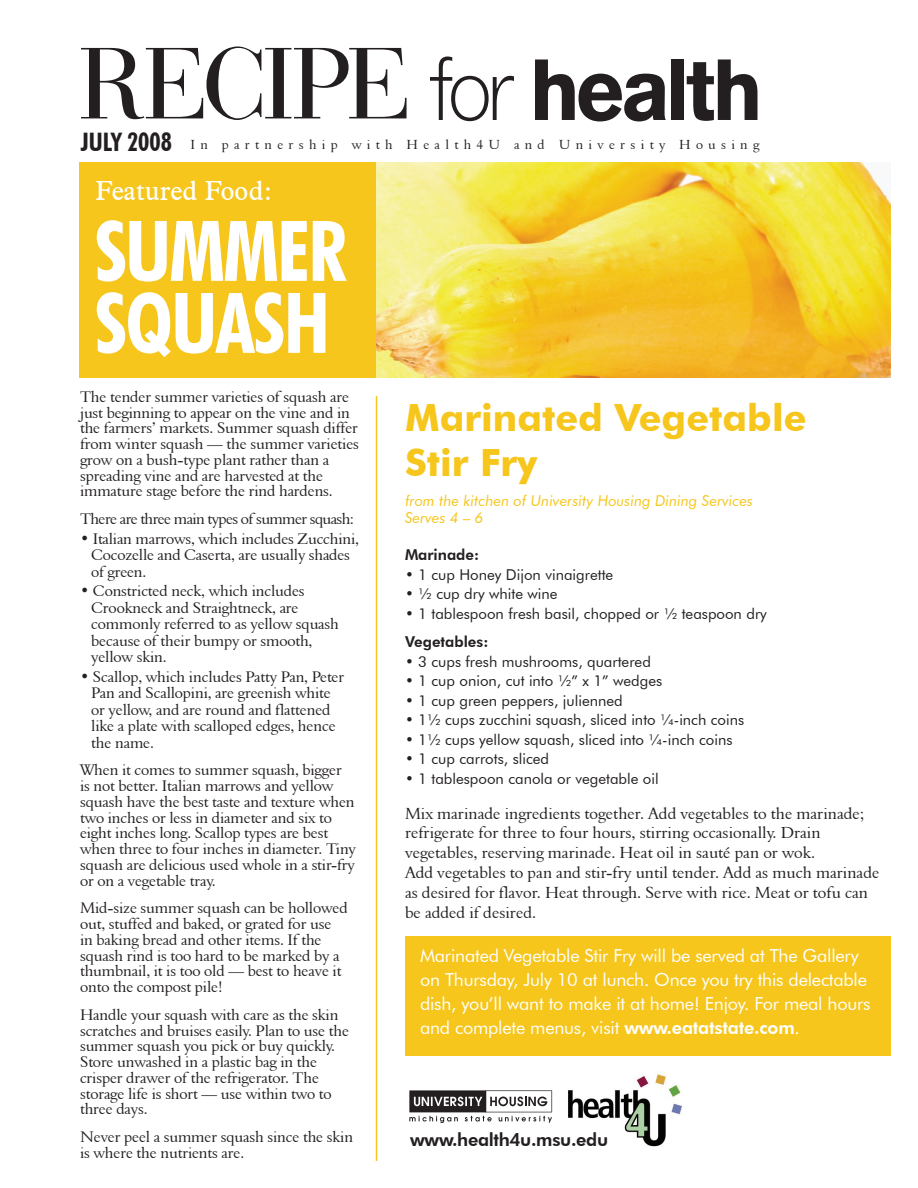
<style>
.page{position:relative;width:918px;height:1188px;background:#fff}
.page>*{position:absolute;margin:0;border:0;box-sizing:border-box;transform-origin:0 0}
.heading_1{font:700 condensed 84px/72px "Futura BT";letter-spacing:-.025em;color:#fff}
.t1{font:700 37.5px/45px "Futura BT";color:#f6c61c}
.heading_1-2{font:27px "Aldine 721 BT";color:#fff}
.t2{font:700 condensed 25.5px "Futura BT";color:#231f20}
.t3{font:18px/24px "Futura BT";letter-spacing:-.01em;color:#fff}
.t4{font:800 18px "Futura BT";letter-spacing:-.02em;color:#231f20}
.t5{font:16.5px/19.8px "Aldine 401 BT Roman A";color:#231f20}
.t6{font:15.75px/15.8px "Aldine 401 BT Roman A";letter-spacing:-.01em;color:#231f20}
.t7{font:15.75px "Aldine 401 BT Roman A";letter-spacing:-.04em;color:#231f20}
.t8{font:15px "Futura BT";color:#231f20}
.t9{font:italic 15px "Futura BT";color:#f6c61c}
.t10{font:800 15px "Futura BT";color:#231f20}
.t11{font:13.5px "Aldine 401 BT Roman A";letter-spacing:.39em;color:#231f20}
.s1{font-weight:800}
</style>
<div class="page">
<div style="left:79px;top:163px;width:298px;height:215px;background:#f6c61c"></div>
<img style="left:377px;top:163px;width:514px;height:215px">
<hr style="left:376px;top:396px;width:1px;height:765px;background:#f6c61c">
<div style="left:405px;top:936px;width:486px;height:119px;background:#f6c61c"></div>
<img style="left:568px;top:1074px;width:114px;height:73px">
<svg style="left:409px;top:1090px;width:143px;height:33px"></svg>
<svg style="left:81px;top:46px;width:326px;height:74px"></svg>
<svg style="left:430px;top:57px;width:84px;height:64px"></svg>
<svg style="left:535px;top:59px;width:131px;height:62px"></svg>
<div style="left:671px;top:59px;width:13px;height:61px;background:#231f20"></div>
<svg style="left:687px;top:59px;width:70px;height:62px"></svg>
<p class="t2" style="left:81px;top:127px;width:93px">JULY 2008</p>
<p class="t11" style="left:190px;top:136px;width:570px">In partnership with Health4U and University Housing</p>
<p class="heading_1-2" style="left:95px;top:174px;width:179px">Featured Food:</p>
<p class="heading_1" style="left:95px;top:214px;width:253px">SUMMER<br>SQUASH</p>
<p class="t6" style="left:80px;top:389px;width:280px">The tender summer varieties of squash are just beginning to appear on the vine and in the farmers’ markets. Summer squash differ from winter squash — the summer varieties grow on a bush-type plant rather than a spreading vine and are harvested at the immature stage before the rind hardens.</p>
<p class="t7" style="left:80px;top:509px;width:276px">There are three main types of summer squash:</p>
<p class="t6" style="left:80px;top:530px;width:280px">• Italian marrows, which includes Zucchini,</p>
<p class="t6" style="left:91px;top:546px;width:260px;line-height:16.5px">Cocozelle and Caserta, are usually shades of green.</p>
<p class="t6" style="left:80px;top:583px;width:226px">• Constricted neck, which includes</p>
<p class="t6" style="left:91px;top:599px;width:209px">Crookneck and Straightneck, are</p>
<p class="t6" style="left:91px;top:616px;width:249px">commonly referred to as yellow squash</p>
<p class="t6" style="left:91px;top:632px;width:223px">because of their bumpy or smooth,</p>
<p class="t6" style="left:91px;top:649px;width:77px">yellow skin.</p>
<p class="t6" style="left:80px;top:668px;width:266px">• Scallop, which includes Patty Pan, Peter</p>
<p class="t6" style="left:91px;top:684px;width:241px;line-height:16.5px">Pan and Scallopini, are greenish white or yellow, and are round and flattened</p>
<p class="t6" style="left:91px;top:717px;width:246px;line-height:16.5px">like a plate with scalloped edges, hence the name.</p>
<p class="t6" style="left:80px;top:762px;width:277px">When it comes to summer squash, bigger<br>is not better. Italian marrows and yellow squash have the best taste and texture when two inches or less in diameter and six to eight inches long. Scallop types are best when three to four inches in diameter. Tiny squash are delicious used whole in a stir-fry or on a vegetable tray.</p>
<p class="t6" style="left:80px;top:900px;width:269px">Mid-size summer squash can be hollowed out, stuffed and baked, or grated for use in baking bread and other items. If the squash rind is too hard to be marked by a thumbnail, it is too old — best to heave it onto the compost pile!</p>
<p class="t6" style="left:80px;top:1007px;width:270px">Handle your squash with care as the skin scratches and bruises easily. Plan to use the summer squash you pick or buy quickly.<br>Store unwashed in a plastic bag in the crisper drawer of the refrigerator. The storage life is short — use within two to three days.</p>
<p class="t6" style="left:80px;top:1129px;width:275px">Never peel a summer squash since the skin is where the nutrients are.</p>
<p class="t1" style="left:405px;top:395px;width:403px">Marinated Vegetable<br>Stir Fry</p>
<p class="t9" style="left:405px;top:492px;width:350px">from the kitchen of University Housing Dining Services</p>
<p class="t9" style="left:405px;top:508px;width:80px">Serves 4 – 6</p>
<p class="t10" style="left:405px;top:546px;width:76px">Marinade:</p>
<p class="t8" style="left:405px;top:565px;width:210px">• 1 cup Honey Dijon vinaigrette</p>
<p class="t8" style="left:405px;top:585px;width:154px">• ½ cup dry white wine</p>
<p class="t8" style="left:405px;top:604px;width:363px">• 1 tablespoon fresh basil, chopped or ½ teaspoon dry</p>
<p class="t10" style="left:405px;top:633px;width:85px">Vegetables:</p>
<p class="t8" style="left:405px;top:652px;width:247px">• 3 cups fresh mushrooms, quartered</p>
<p class="t8" style="left:405px;top:672px;width:259px">• 1 cup onion, cut into ½” x 1” wedges</p>
<p class="t8" style="left:405px;top:691px;width:219px">• 1 cup green peppers, julienned</p>
<p class="t8" style="left:405px;top:711px;width:341px">• 1½ cups zucchini squash, sliced into ¼-inch coins</p>
<p class="t8" style="left:405px;top:730px;width:329px">• 1½ cups yellow squash, sliced into ¼-inch coins</p>
<p class="t8" style="left:405px;top:750px;width:146px">• 1 cup carrots, sliced</p>
<p class="t8" style="left:405px;top:769px;width:255px">• 1 tablespoon canola or vegetable oil</p>
<p class="t5" style="left:405px;top:803px;width:476px">Mix marinade ingredients together. Add vegetables to the marinade; refrigerate for three to four hours, stirring occasionally. Drain vegetables, reserving marinade. Heat oil in sauté pan or wok.<br>Add vegetables to pan and stir-fry until tender. Add as much marinade as desired for flavor. Heat through. Serve with rice. Meat or tofu can be added if desired.</p>
<p class="t3" style="left:420px;top:944px;width:452px">Marinated Vegetable Stir Fry will be served at The Gallery on Thursday, July 10 at lunch. Once you try this delectable dish, you’ll want to make it at home! Enjoy. For meal hours and complete menus, visit <span class="s1">www.eatatstate.com</span>.</p>
<p class="t4" style="left:410px;top:1129px;width:199px">www.health4u.msu.edu</p>
</div>
